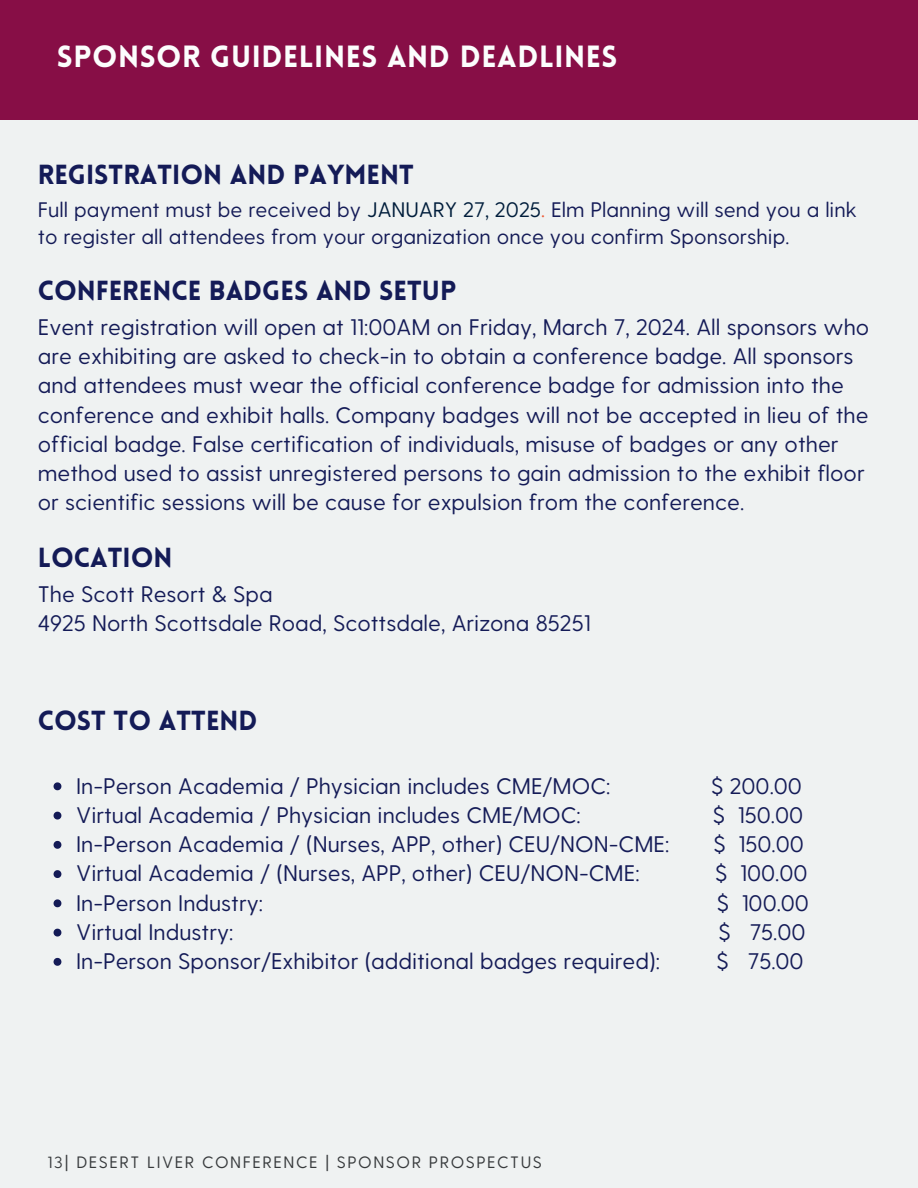
<style>
.page{position:relative;width:918px;height:1188px;background:#eff2f2}
.page>*{position:absolute;margin:0;border:0;box-sizing:border-box;transform-origin:0 0}
.t1{font:900 30px "Lovelo";letter-spacing:.02em;color:#fcfdfd}
.t2{font:900 27px "Lovelo";color:#141b57}
.t3{font:22.5px/29.2px "Greycliff CF";color:#141b57}
.t4{font:21px/27px "Greycliff CF";color:#141b57}
.t5{font:16.5px "Greycliff CF";letter-spacing:.095em;color:#373a3c}
.s1{color:#001d3b}
.s2{color:#ed5935}
.s3{font-size:16.2px}
</style>
<div class="page">
<div style="left:0;top:0;width:918px;height:119px;background:#870e46"></div>
<svg style="left:54px;top:782px;width:7px;height:8px"></svg>
<svg style="left:54px;top:812px;width:7px;height:8px"></svg>
<svg style="left:54px;top:841px;width:7px;height:8px"></svg>
<svg style="left:54px;top:870px;width:7px;height:8px"></svg>
<svg style="left:54px;top:899px;width:7px;height:8px"></svg>
<svg style="left:54px;top:929px;width:7px;height:8px"></svg>
<svg style="left:54px;top:958px;width:7px;height:8px"></svg>
<h1 class="t1" style="left:57px;top:38px;width:562px">SPONSOR GUIDELINES AND DEADLINES</h1>
<p class="t2" style="left:38px;top:158px;width:378px">REGISTRATION AND PAYMENT</p>
<p class="t4" style="left:38px;top:196px;width:820px">Full payment must be received by <span class="s1">JANUARY 27, 2025</span><span class="s2">.</span> Elm Planning will send you a link to register all attendees from your organization once you confirm Sponsorship.</p>
<p class="t2" style="left:38px;top:274px;width:420px">CONFERENCE BADGES AND SETUP</p>
<p class="t3" style="left:38px;top:313px;width:833px">Event registration will open at 11:00AM on Friday, March 7, 2024. All sponsors who are exhibiting are asked to check-in to obtain a conference badge. All sponsors and attendees must wear the official conference badge for admission into the conference and exhibit halls. Company badges will not be accepted in lieu of the official badge. False certification of individuals, misuse of badges or any other method used to assist unregistered persons to gain admission to the exhibit floor or scientific sessions will be cause for expulsion from the conference.</p>
<p class="t2" style="left:38px;top:540px;width:136px">LOCATION</p>
<p class="t3" style="left:38px;top:579px;width:554px">The Scott Resort &amp; Spa<br>4925 North Scottsdale Road, Scottsdale, Arizona 85251</p>
<p class="t2" style="left:38px;top:703px;width:221px">COST TO ATTEND</p>
<p class="t3" style="left:76px;top:772px;width:536px">In-Person Academia / Physician includes CME/MOC:</p>
<p class="t3" style="left:711px;top:772px;width:92px">$ 200.00</p>
<p class="t3" style="left:76px;top:801px;width:506px">Virtual Academia / Physician includes CME/MOC:</p>
<p class="t3" style="left:713px;top:801px;width:92px">$ 150.00</p>
<p class="t3" style="left:76px;top:830px;width:595px">In-Person Academia / (Nurses, APP, other) CEU/NON-CME:</p>
<p class="t3" style="left:713px;top:830px;width:92px">$ 150.00</p>
<p class="t3" style="left:76px;top:859px;width:565px">Virtual Academia / (Nurses, APP, other) CEU/NON-CME:</p>
<p class="t3" style="left:715px;top:859px;width:94px">$ 100.00</p>
<p class="t3" style="left:76px;top:889px;width:189px">In-Person Industry:</p>
<p class="t3" style="left:717px;top:889px;width:94px">$ 100.00</p>
<p class="t3" style="left:76px;top:918px;width:159px">Virtual Industry:</p>
<p class="t3" style="left:718px;top:918px;width:89px">$ 75.00</p>
<p class="t3" style="left:76px;top:947px;width:585px">In-Person Sponsor/Exhibitor (additional badges required):</p>
<p class="t3" style="left:717px;top:947px;width:89px">$ 75.00</p>
<p class="t5" style="left:47px;top:1153px;width:496px"><span class="s3">13</span>| DESERT LIVER CONFERENCE | SPONSOR PROSPECTUS</p>
</div>
